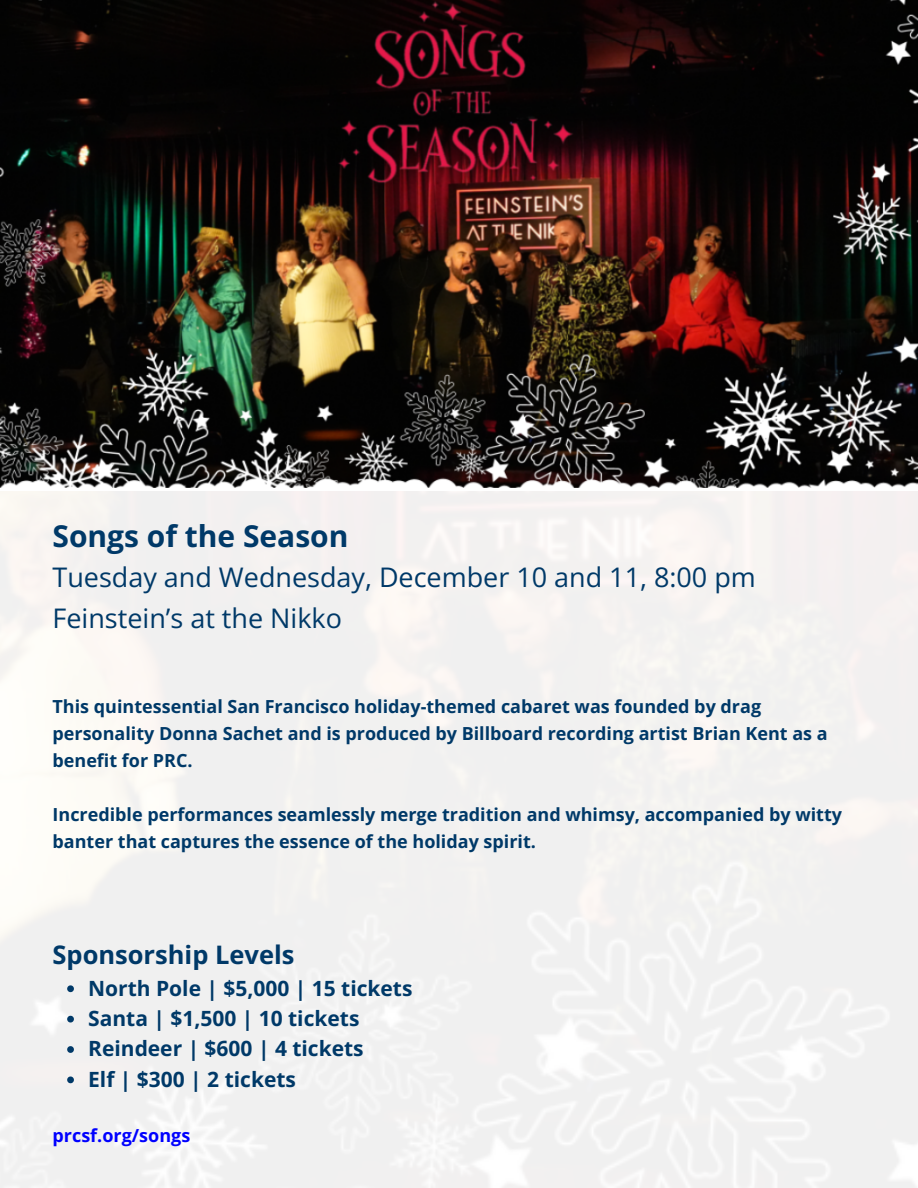
<style>
.page{position:relative;width:918px;height:1188px;background:#fff}
.page>*{position:absolute;margin:0;border:0;box-sizing:border-box;transform-origin:0 0}
.t1{font:700 30px "Open Sans";color:#003968}
.t2{font:27px/40.5px "Open Sans";color:#003968}
.t3{font:700 25.5px "Open Sans";color:#003968}
.t4{font:700 21px "Open Sans";color:#003968}
.t5{font:700 18px/27px "Open Sans";color:#003968}
.t6{font:700 18px "Open Sans";color:#00f}
</style>
<div class="page">
<img style="left:0;top:0;width:918px;height:488px">
<svg style="left:67px;top:985px;width:7px;height:7px"></svg>
<svg style="left:67px;top:1016px;width:7px;height:7px"></svg>
<svg style="left:67px;top:1046px;width:7px;height:7px"></svg>
<svg style="left:67px;top:1077px;width:7px;height:6px"></svg>
<p class="t1" style="left:53px;top:515px;width:297px">Songs of the Season</p>
<p class="t2" style="left:53px;top:556px;width:705px">Tuesday and Wednesday, December 10 and 11, 8:00 pm<br>Feinstein’s at the Nikko</p>
<p class="t5" style="left:53px;top:693px;width:777px">This quintessential San Francisco holiday-themed cabaret was founded by drag personality Donna Sachet and is produced by Billboard recording artist Brian Kent as a benefit for PRC.</p>
<p class="t5" style="left:53px;top:801px;width:791px">Incredible performances seamlessly merge tradition and whimsy, accompanied by witty banter that captures the essence of the holiday spirit.</p>
<p class="t3" style="left:53px;top:937px;width:243px">Sponsorship Levels</p>
<h1 class="t4" style="left:88px;top:973px;width:326px">North Pole | $5,000 | 15 tickets</h1>
<p class="t4" style="left:88px;top:1003px;width:273px">Santa | $1,500 | 10 tickets</p>
<p class="t4" style="left:88px;top:1034px;width:277px">Reindeer | $600 | 4 tickets</p>
<p class="t4" style="left:88px;top:1064px;width:209px">Elf | $300 | 2 tickets</p>
<p class="t6" style="left:53px;top:1123px;width:139px">prcsf.org/songs</p>
</div>
